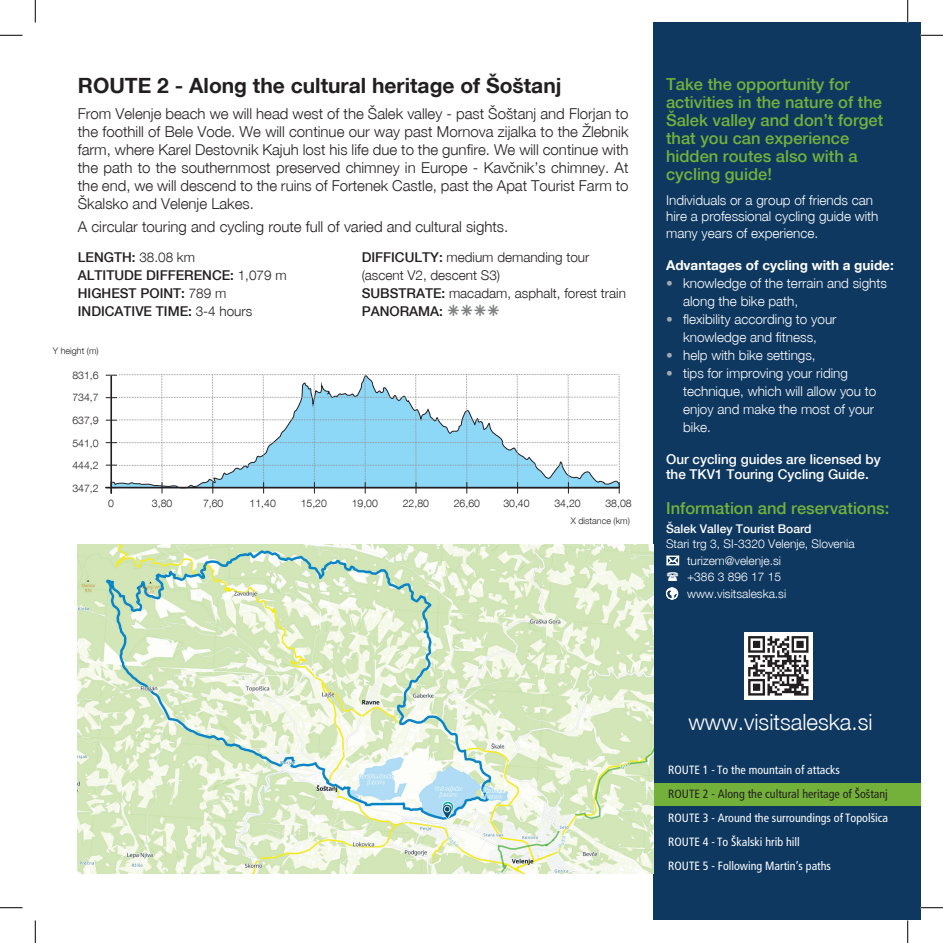
<style>
.page{position:relative;width:943px;height:943px;background:#fff}
.page>*{position:absolute;margin:0;border:0;box-sizing:border-box;transform-origin:0 0}
.t1{font:300 22.35px "CE Helvetica Neue";color:#fff}
.t2{font:700 21px "CE Helvetica Neue";color:#231f20}
.t3{font:500 16.5px/18px "CE Helvetica Neue";color:#73b13b}
.t4{font:300 15px/18px "CE Helvetica Neue";color:#231f20;text-align:justify}
.t5{font:300 13.5px/18px "CE Helvetica Neue";color:#fff}
.t6{font:300 13.5px/18px "CE Helvetica Neue";color:#231f20}
.t7{font:500 13.5px/18px "CE Helvetica Neue";color:#231f20}
.t8{font:500 13.5px/15px "CE Helvetica Neue";color:#fff}
.t9{font:700 13.5px "CE Helvetica Neue";color:#fff}
.t10{font:condensed 12px/24px "Frutiger LT Std";color:#fff}
.t11{font:300 12px/16.5px "CE Helvetica Neue";color:#fff}
.t12{font:condensed 12px "Frutiger LT Std";color:#231f20}
.t13{font:500 12px "CE Helvetica Neue";color:#fff}
.t14{font:300 10.5px/22.6px "CE Helvetica Neue";color:#231f20;text-align:justify}
.t15{font:300 9px "CE Helvetica Neue";color:#231f20}
.s1{font-weight:300}
.s2{font-weight:500}
.s3{color:#a0a8b1}
</style>
<div class="page">
<div style="left:653px;top:22px;width:267px;height:898px;background:#0e3860"></div>
<div style="left:653px;top:782px;width:267px;height:23px;background:#73b13b"></div>
<svg style="left:106px;top:374px;width:513px;height:119px"></svg>
<img style="left:78px;top:544px;width:575px;height:329px">
<img style="left:744px;top:632px;width:68px;height:67px">
<svg style="left:0;top:35px;width:22px;height:1px"></svg>
<svg style="left:920px;top:35px;width:22px;height:1px"></svg>
<svg style="left:0;top:907px;width:22px;height:1px"></svg>
<svg style="left:920px;top:907px;width:22px;height:1px"></svg>
<svg style="left:35px;top:0;width:1px;height:22px"></svg>
<svg style="left:35px;top:920px;width:1px;height:22px"></svg>
<svg style="left:907px;top:0;width:1px;height:22px"></svg>
<svg style="left:907px;top:920px;width:1px;height:22px"></svg>
<h2 class="t2" style="left:78px;top:72px;width:485px">ROUTE 2 - Along the cultural heritage of Šoštanj</h2>
<p class="t4" style="left:78px;top:105px;width:552px">From Velenje beach we will head west of the Šalek valley - past Šoštanj and Florjan to the foothill of Bele Vode. We will continue our way past Mornova zijalka to the Žlebnik farm, where Karel Destovnik Kajuh lost his life due to the gunfire. We will continue with the path to the southernmost preserved chimney in Europe - Kavčnik’s chimney. At the end, we will descend to the ruins of Fortenek Castle, past the Apat Tourist Farm to Škalsko and Velenje Lakes.</p>
<p class="t4" style="left:78px;top:217px;width:432px">A circular touring and cycling route full of varied and cultural sights.</p>
<p class="t7" style="left:78px;top:248px;width:210px">LENGTH: <span class="s1">38.08 km<br></span>ALTITUDE DIFFERENCE: <span class="s1">1,079 m<br></span>HIGHEST POINT: <span class="s1">789 m<br></span>INDICATIVE TIME: <span class="s1">3-4 hours</span></p>
<p class="t6" style="left:361px;top:248px;width:266px"><span class="s2">DIFFICULTY:</span> medium demanding tour (ascent V2, descent S3)<br><span class="s2">SUBSTRATE:</span> macadam, asphalt, forest train<br><span class="s2">PANORAMA:</span></p>
<p class="t15" style="left:53px;top:345px;width:48px">Y height (m)</p>
<p class="t14" style="left:72px;top:363px;width:28px">831,6<br>734,7<br>637,9<br>541,0<br>444,2<br>347,2</p>
<p class="t14" style="left:108px;top:491px;width:7px">0</p>
<p class="t14" style="left:152px;top:491px;width:22px">3,80</p>
<p class="t14" style="left:203px;top:491px;width:22px">7,60</p>
<p class="t14" style="left:249px;top:491px;width:28px">11,40</p>
<p class="t14" style="left:300px;top:491px;width:28px">15,20</p>
<p class="t14" style="left:351px;top:491px;width:28px">19,00</p>
<p class="t14" style="left:402px;top:491px;width:28px">22,80</p>
<p class="t14" style="left:453px;top:491px;width:28px">26,60</p>
<p class="t14" style="left:503px;top:491px;width:28px">30,40</p>
<p class="t14" style="left:554px;top:491px;width:28px">34,20</p>
<p class="t14" style="left:605px;top:491px;width:28px">38,08</p>
<p class="t15" style="left:570px;top:515px;width:61px">X distance (km)</p>
<p class="t3" style="left:665px;top:75px;width:219px">Take the opportunity for activities in the nature of the<br>Šalek valley and don’t forget that you can experience hidden routes also with a cycling guide!</p>
<p class="t5" style="left:665px;top:191px;width:214px;line-height:16.5px">Individuals or a group of friends can hire a professional cycling guide with many years of experience.</p>
<p class="t9" style="left:665px;top:256px;width:229px">Advantages of cycling with a guide:</p>
<p class="t5" style="left:683px;top:273px;width:205px;text-indent:-17px"><span class="s3">•</span> knowledge of the terrain and sights along the bike path,</p>
<p class="t5" style="left:665px;top:309px;width:172px;text-align:center"><span class="s3">•</span> flexibility according to your knowledge and fitness,</p>
<p class="t5" style="left:665px;top:345px;width:151px"><span class="s3">•</span> help with bike settings,</p>
<p class="t5" style="left:683px;top:363px;width:195px;text-indent:-17px"><span class="s3">•</span> tips for improving your riding technique, which will allow you to enjoy and make the most of your bike.</p>
<p class="t8" style="left:665px;top:451px;width:216px">Our cycling guides are licensed by the TKV1 Touring Cycling Guide.</p>
<p class="t3" style="left:665px;top:499px;width:225px">Information and reservations:</p>
<p class="t13" style="left:665px;top:521px;width:147px">Šalek Valley Tourist Board</p>
<p class="t11" style="left:686px;top:535px;width:169px;text-indent:-21px">Stari trg 3, SI-3320 Velenje, Slovenia turizem@velenje.si<br>+386 3 896 17 15</p>
<p class="t11" style="left:665px;top:585px;width:122px">✓ www.visitsaleska.si</p>
<h1 class="t1" style="left:688px;top:708px;width:186px">www.visitsaleska.si</h1>
<p class="t10" style="left:668px;top:757px;width:173px">ROUTE 1 - To the mountain of attacks</p>
<p class="t12" style="left:668px;top:786px;width:221px">ROUTE 2 - Along the cultural heritage of Šoštanj</p>
<p class="t10" style="left:668px;top:805px;width:221px">ROUTE 3 - Around the surroundings of Topolšica<br>ROUTE 4 - To Škalski hrib hill<br>ROUTE 5 - Following Martin’s paths</p>
</div>
